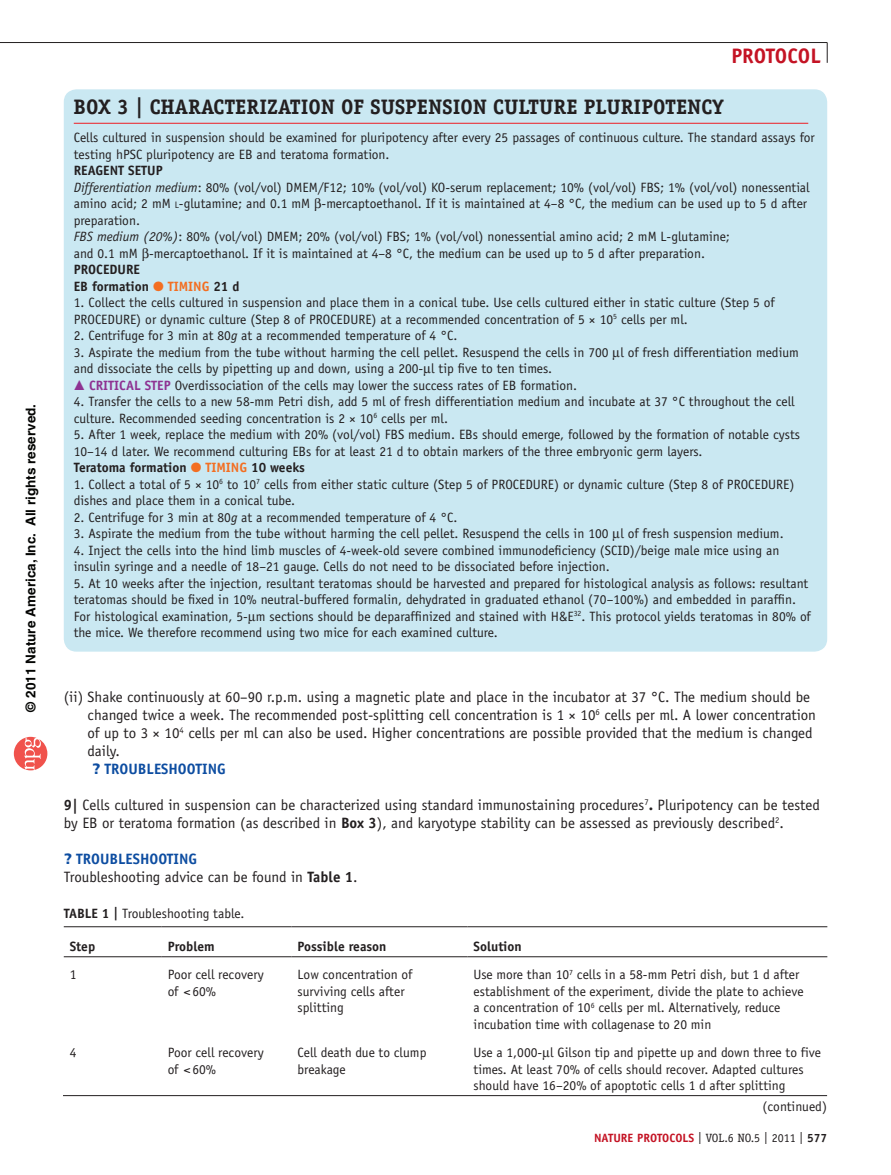
<style>
.page{position:relative;width:891px;height:1175px;background:#fff}
.page>*{position:absolute;margin:0;border:0;box-sizing:border-box;transform-origin:0 0}
.pBoxttl{font:700 21px "Officina Serif";color:#231f20}
.t1{font:700 21px "Officina Sans";color:#c41324}
.pParaProcedureList{font:15px/18px "Officina Sans";color:#231f20}
.pParaProcedure{font:15px/18px "Officina Sans";color:#231f20}
.pFirstparaTroub{font:15px "Officina Sans";color:#231f20}
.TEXT_sans_follow{font:700 15px "Officina Sans";color:#0d4da1}
.pBox{font:13.5px/16.5px "Officina Sans";color:#231f20}
.pTableBody{font:13.5px/16.5px "Officina Sans";color:#231f20}
.pBox-2{font:700 13.5px "Officina Sans";color:#231f20}
.t2{font:700 13.5px "Helvetica";color:#040503}
.pTableColumnHead{font:700 13.5px "Officina Sans";color:#231f20}
.pTableCaption{font:13.5px "Officina Sans";color:#231f20}
.pBox-3{font:700 13.5px "Officina Sans";color:#8e3292}
.t3{font:12px "Officina Serif";color:#231f20}
.s1{font-style:italic}
.s2{font-size:9.45px}
.s3{color:#f36e21}
.s4{font-family:"Frutiger";font-weight:900}
.s5{font-weight:700}
.s6{font-family:"Officina Sans";font-weight:700;color:#c41324}
.s7{font-family:"Officina Sans";font-weight:700}
</style>
<div class="page">
<svg style="left:14px;top:737px;width:33px;height:33px"></svg>
<hr style="left:0;top:42px;width:827px;height:1px;background:#231f20">
<svg style="left:827px;top:43px;width:1px;height:20px"></svg>
<div style="left:64px;top:89px;width:763px;height:562px;background:#cae8f2;border-radius:13px"></div>
<hr style="left:74px;top:123px;width:734px;height:1px;background:#ee1d23">
<hr style="left:64px;top:926px;width:98px;height:1px;background:#231f20">
<hr style="left:162px;top:926px;width:130px;height:1px;background:#231f20">
<hr style="left:292px;top:926px;width:176px;height:1px;background:#231f20">
<hr style="left:468px;top:926px;width:359px;height:1px;background:#231f20">
<hr style="left:64px;top:956px;width:98px;height:1px;background:#231f20">
<hr style="left:162px;top:956px;width:130px;height:1px;background:#231f20">
<hr style="left:292px;top:956px;width:176px;height:1px;background:#231f20">
<hr style="left:468px;top:956px;width:359px;height:1px;background:#231f20">
<hr style="left:63px;top:1095px;width:764px;height:1px;background:#231f20">
<p class="t2" style="left:23px;top:712px;width:309px;rotate:-90deg">© 2011 Nature America, Inc. All rights reserved.</p>
<h1 class="t1" style="left:731px;top:43px;width:91px">protocol</h1>
<p class="pBoxttl" style="left:74px;top:94px;width:652px">Box 3 | CHARACTERIZATION OF SUSPENSION CULTURE PLURIPOTENCY</p>
<p class="pBox" style="left:74px;top:129px;width:742px">Cells cultured in suspension should be examined for pluripotency after every 25 passages of continuous culture. The standard assays for testing hPSC pluripotency are EB and teratoma formation.</p>
<p class="pBox-2" style="left:74px;top:162px;width:38px">REAGENT</p>
<p class="pBox-2" style="left:128px;top:162px;width:8px">SETUP</p>
<p class="pBox" style="left:74px;top:179px;width:737px"><span class="s1">Differentiation medium</span>: 80% (vol/vol) DMEM/F12; 10% (vol/vol) KO-serum replacement; 10% (vol/vol) FBS; 1% (vol/vol) nonessential amino acid; 2 mM <span class="s2">l</span>-glutamine; and 0.1 mM -mercaptoethanol. If it is maintained at 4–8 °C, the medium can be used up to 5 d after preparation.</p>
<p class="pBox" style="left:74px;top:228px;width:658px"><span class="s1">FBS medium (20%)</span>: 80% (vol/vol) DMEM; 20% (vol/vol) FBS; 1% (vol/vol) nonessential amino acid; 2 mM L-glutamine; and 0.1 mM -mercaptoethanol. If it is maintained at 4–8 °C, the medium can be used up to 5 d after preparation.</p>
<p class="pBox-2" style="left:74px;top:261px;width:8px">PROCE</p>
<p class="pBox-2" style="left:110px;top:261px;width:17px">DURE</p>
<p class="pBox-2" style="left:74px;top:278px;width:167px">EB formation <span class="s3">● TIMING</span> 21 d</p>
<p class="pBox" style="left:74px;top:294px;width:702px">1. Collect the cells cultured in suspension and place them in a conical tube. Use cells cultured either in static culture (Step 5 of<br>PROCEDURE) or dynamic culture (Step 8 of PROCEDURE) at a recommended concentration of 5 × 10<sup>5</sup> cells per ml.</p>
<p class="pBox" style="left:74px;top:327px;width:385px">2. Centrifuge for 3 min at 80<span class="s1">g</span> at a recommended temperature of 4 °C.</p>
<p class="pBox" style="left:74px;top:344px;width:727px">3. Aspirate the medium from the tube without harming the cell pellet. Resuspend the cells in 700 l of fresh differentiation medium and dissociate the cells by pipetting up and down, using a 200- l tip five to ten times.</p>
<p class="pBox-3" style="left:89px;top:377px;width:39px">CRITICAL</p>
<p class="pBox-3" style="left:145px;top:377px;width:8px">STEP</p>
<p class="pBox" style="left:175px;top:377px;width:404px">Overdissociation of the cells may lower the success rates of EB formation.</p>
<p class="pBox" style="left:74px;top:393px;width:722px">4. Transfer the cells to a new 58-mm Petri dish, add 5 ml of fresh differentiation medium and incubate at 37 °C throughout the cell culture. Recommended seeding concentration is 2 × 10<sup>6</sup> cells per ml.</p>
<p class="pBox" style="left:74px;top:426px;width:728px">5. After 1 week, replace the medium with 20% (vol/vol) FBS medium. EBs should emerge, followed by the formation of notable cysts<br>10–14 d later. We recommend culturing EBs for at least 21 d to obtain markers of the three embryonic germ layers.</p>
<p class="pBox-2" style="left:74px;top:459px;width:233px">Teratoma formation <span class="s3">● TIMIN G</span> 10 weeks</p>
<p class="pBox" style="left:74px;top:476px;width:722px">1. Collect a total of 5 × 10<sup>6</sup> to 10<sup>7</sup> cells from either static culture (Step 5 of PROCEDURE) or dynamic culture (Step 8 of PROCEDURE) dishes and place them in a conical tube.</p>
<p class="pBox" style="left:74px;top:509px;width:385px">2. Centrifuge for 3 min at 80<span class="s1">g</span> at a recommended temperature of 4 °C.</p>
<p class="pBox" style="left:74px;top:525px;width:711px">3. Aspirate the medium from the tube without harming the cell pellet. Resuspend the cells in 100 l of fresh suspension medium.</p>
<p class="pBox" style="left:74px;top:542px;width:707px">4. Inject the cells into the hind limb muscles of 4-week-old severe combined immunodeficiency (SCID)/beige male mice using an insulin syringe and a needle of 18–21 gauge. Cells do not need to be dissociated before injection.</p>
<p class="pBox" style="left:74px;top:575px;width:739px">5. At 10 weeks after the injection, resultant teratomas should be harvested and prepared for histological analysis as follows: resultant teratomas should be fixed in 10% neutral-buffered formalin, dehydrated in graduated ethanol (70–100%) and embedded in paraffin.<br>For histological examination, 5- m sections should be deparaffinized and stained with H&amp;E<sup>32</sup>. This protocol yields teratomas in 80% of the mice. We therefore recommend using two mice for each examined culture.</p>
<p class="pParaProcedureList" style="left:88px;top:688px;width:730px;text-indent:-24px">(ii) Shake continuously at 60–90 r.p.m. using a magnetic plate and place in the incubator at 37 °C. The medium should be changed twice a week. The recommended post-splitting cell concentration is 1 × 10<sup>6</sup> cells per ml. A lower concentration of up to 3 × 10<sup>4</sup> cells per ml can also be used. Higher concentrations are possible provided that the medium is changed daily.</p>
<p class="TEXT_sans_follow" style="left:92px;top:760px;width:22px"><span class="s4">?</span> TROU</p>
<p class="TEXT_sans_follow" style="left:138px;top:760px;width:89px">BLESHOOTING</p>
<p class="pParaProcedure" style="left:64px;top:796px;width:758px"><span class="s5">9|</span> Cells cultured in suspension can be characterized using standard immunostaining procedures<sup>7</sup><span class="s5">.</span> Pluripotency can be tested by EB or teratoma formation (as described in <span class="s5">Box 3</span>), and karyotype stability can be assessed as previously described<sup>2</sup>.</p>
<p class="TEXT_sans_follow" style="left:64px;top:850px;width:22px"><span class="s4">?</span> TROU</p>
<p class="TEXT_sans_follow" style="left:109px;top:850px;width:89px">BLESHOOTING</p>
<p class="pFirstparaTroub" style="left:64px;top:868px;width:295px">Troubleshooting advice can be found in <span class="s5">Table 1</span>.</p>
<p class="pTableCaption" style="left:64px;top:905px;width:182px"><span class="s5">Table 1 |</span> Troubleshooting table.</p>
<p class="pTableColumnHead" style="left:70px;top:937px;width:27px">Step</p>
<p class="pTableColumnHead" style="left:168px;top:937px;width:49px">Problem</p>
<p class="pTableColumnHead" style="left:298px;top:937px;width:91px">Possible reason</p>
<p class="pTableColumnHead" style="left:474px;top:937px;width:50px">Solution</p>
<p class="pTableBody" style="left:70px;top:966px;width:8px">1</p>
<p class="pTableBody" style="left:168px;top:966px;width:98px">Poor cell recovery of &lt; 60%</p>
<p class="pTableBody" style="left:298px;top:966px;width:116px">Low concentration of surviving cells after splitting</p>
<p class="pTableBody" style="left:474px;top:966px;width:332px">Use more than 10<sup>7</sup> cells in a 58-mm Petri dish, but 1 d after establishment of the experiment, divide the plate to achieve a concentration of 10<sup>6</sup> cells per ml. Alternatively, reduce incubation time with collagenase to 20 min</p>
<p class="pTableBody" style="left:70px;top:1044px;width:8px">4</p>
<p class="pTableBody" style="left:168px;top:1044px;width:98px">Poor cell recovery of &lt; 60%</p>
<p class="pTableBody" style="left:298px;top:1044px;width:130px">Cell death due to clump breakage</p>
<p class="pTableBody" style="left:474px;top:1044px;width:349px">Use a 1,000- l Gilson tip and pipette up and down three to five times. At least 70% of cells should recover. Adapted cultures should have 16–20% of apoptotic cells 1 d after splitting</p>
<p class="pTableBody" style="left:763px;top:1098px;width:66px">(continued)</p>
<p class="t3" style="left:594px;top:1131px;width:235px"><span class="s6">nature protocols</span> | VOL.6 NO.5 | 2011 | <span class="s7">577</span></p>
</div>
